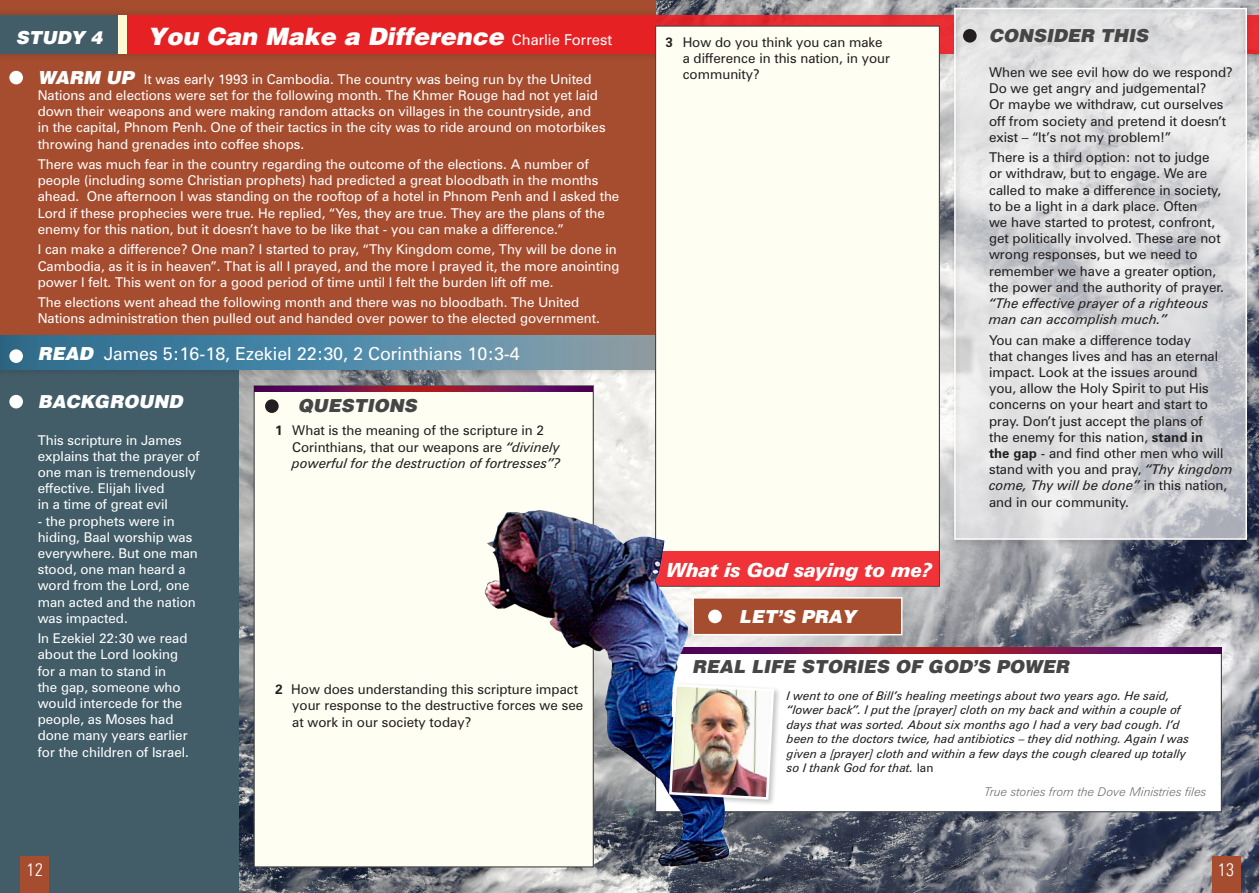
<style>
.page{position:relative;width:1259px;height:893px;background:#fff}
.page>*{position:absolute;margin:0;border:0;box-sizing:border-box;transform-origin:0 0}
.SUBHEADS{font:24px "Airbus Special";color:#fff}
.MAINTEXT{font:italic 900 19.5px "Zurich BT";letter-spacing:-.02em;color:#fff}
.t1{font:18px "Airbus Special";color:#464646}
.t2{font:18px "Zurich BT";color:#fff}
.t3{font:18px "Airbus Special";color:#fff}
.t4{font:300 condensed 18px "Zurich BT";color:#fff}
.SUBHEADS-2{font:13.5px/16.2px "Zurich BT";color:#fff}
.SUBHEADS-3{font:13.5px/16.2px "Zurich BT";color:#231f20}
.MAINTEXT-2{font:13.5px/16.2px "Zurich BT";color:#231f20}
.SUBHEADS-4{font:italic 12px/14.4px "Zurich BT";color:#231f20}
.MAINTEXT-3{font:italic 300 12px "Zurich BT";color:#6c6d70}
.s1{font-family:"Zurich BT";font-size:15px}
.s2{font-family:"Airbus Special";font-size:18px}
.s3{font-weight:700}
.s4{font-style:italic}
.s5{font-family:"Airbus Special"}
.s6{font-style:normal}
</style>
<div class="page">
<img style="left:238px;top:0;width:1021px;height:893px">
<div style="left:0;top:0;width:655px;height:370px;background:#a64d2f"></div>
<div style="left:0;top:367px;width:238px;height:526px;background:#425d68"></div>
<div style="left:655px;top:647px;width:567px;height:165px;background:#fff;border:1px solid #464646"></div>
<div style="left:254px;top:385px;width:340px;height:482px;background:#fefef3;border:1px solid #464646"></div>
<div style="left:0;top:333px;width:976px;height:44px;background:#231f20;opacity:.15"></div>
<svg style="left:0;top:336px;width:951px;height:34px;background:#5688a2"></svg>
<div style="left:0;top:6px;width:963px;height:57px;background:#231f20;opacity:.33"></div>
<svg style="left:126px;top:15px;width:825px;height:39px;background:#e52226"></svg>
<div style="left:1237px;top:6px;width:22px;height:57px;background:#231f20;opacity:.33"></div>
<div style="left:1246px;top:15px;width:13px;height:39px;background:#e92d33"></div>
<svg style="left:255px;top:386px;width:338px;height:6px;background:#780f47"></svg>
<div style="left:655px;top:26px;width:285px;height:561px;background:#fefef3;border:1px solid #464646"></div>
<div style="left:0;top:15px;width:126px;height:39px;background:#fcfad0"></div>
<div style="left:0;top:15px;width:118px;height:39px;background:#425d68"></div>
<div style="left:20px;top:857px;width:29px;height:36px;background:#a64d2f"></div>
<div style="left:1212px;top:857px;width:28px;height:36px;background:#a64d2f"></div>
<svg style="left:755px;top:648px;width:467px;height:5px;background:#801243"></svg>
<div style="left:656px;top:551px;width:282px;height:34px;background:#ef3338"></div>
<div style="left:951px;top:5px;width:302px;height:541px;background:#231f20;opacity:.15"></div>
<div style="left:954px;top:8px;width:293px;height:532px;border:2px solid #fff"></div>
<div style="left:9px;top:71px;width:14px;height:13px;background:#fff;border-radius:50%"></div>
<div style="left:9px;top:349px;width:14px;height:14px;background:#fff;border-radius:50%"></div>
<div style="left:9px;top:395px;width:14px;height:13px;background:#fff;border-radius:50%"></div>
<div style="left:265px;top:399px;width:14px;height:14px;background:#231f20;border-radius:50%"></div>
<div style="left:963px;top:29px;width:13px;height:14px;background:#231f20;border-radius:50%"></div>
<img style="left:459px;top:461px;width:296px;height:417px">
<div style="left:667px;top:682px;width:114px;height:124px;background:#231f20;opacity:.25"></div>
<img style="left:668px;top:682px;width:107px;height:119px">
<div style="left:692px;top:597px;width:210px;height:38px;background:#a64d2f;border:2px solid #fff"></div>
<div style="left:708px;top:610px;width:14px;height:13px;background:#fff;border-radius:50%"></div>
<p class="SUBHEADS" style="left:148px;top:23px;width:466px">You Can Make a Difference <span class="s1">Charlie Forrest</span></p>
<p class="t1" style="left:989px;top:26px;width:160px">CONSIDER THIS</p>
<p class="t3" style="left:16px;top:27px;width:88px">STUDY 4</p>
<p class="SUBHEADS-2" style="left:38px;top:71px;width:569px"><span class="s2">WARM UP</span> It was early 1993 in Cambodia. The country was being run by the United Nations and elections were set for the following month. The Khmer Rouge had not yet laid down their weapons and were making random attacks on villages in the countryside, and in the capital, Phnom Penh. One of their tactics in the city was to ride around on motorbikes throwing hand grenades into coffee shops.</p>
<p class="SUBHEADS-2" style="left:38px;top:156px;width:583px">There was much fear in the country regarding the outcome of the elections. A number of people (including some Christian prophets) had predicted a great bloodbath in the months ahead. One afternoon I was standing on the rooftop of a hotel in Phnom Penh and I asked the Lord if these prophecies were true. He replied, “Yes, they are true. They are the plans of the enemy for this nation, but it doesn’t have to be like that - you can make a difference.”</p>
<p class="SUBHEADS-2" style="left:38px;top:241px;width:583px">I can make a difference? One man? I started to pray, “Thy Kingdom come, Thy will be done in<br>Cambodia, as it is in heaven”. That is all I prayed, and the more I prayed it, the more anointing power I felt. This went on for a good period of time until I felt the burden lift off me.</p>
<p class="SUBHEADS-2" style="left:38px;top:294px;width:563px">The elections went ahead the following month and there was no bloodbath. The United<br>Nations administration then pulled out and handed over power to the elected government.</p>
<p class="MAINTEXT-2" style="left:682px;top:34px;width:209px;text-indent:-17px"><span class="s3">3</span> How do you think you can make a difference in this nation, in your community?</p>
<p class="SUBHEADS-3" style="left:989px;top:64px;width:245px">When we see evil how do we respond?<br>Do we get angry and judgemental?<br>Or maybe we withdraw, cut ourselves off from society and pretend it doesn’t exist – “It’s not my problem!”</p>
<p class="SUBHEADS-3" style="left:989px;top:149px;width:236px">There is a third option: not to judge or withdraw, but to engage. We are called to make a difference in society, to be a light in a dark place. Often<br>we have started to protest, confront, get politically involved. These are not wrong responses, but we need to remember we have a greater option, the power and the authority of prayer. <span class="s4">“The effective prayer of a righteous man can accomplish much.”</span></p>
<p class="SUBHEADS-3" style="left:989px;top:332px;width:245px">You can make a difference today<br>that changes lives and has an eternal impact. Look at the issues around<br>you, allow the Holy Spirit to put His concerns on your heart and start to pray. Don’t just accept the plans of<br>the enemy for this nation, <span class="s3">stand in<br>the gap</span> - and find other men who will stand with you and pray, <span class="s4">“Thy kingdom come, Thy will be done”</span> in this nation, and in our community.</p>
<p class="t2" style="left:38px;top:343px;width:484px"><span class="s5">READ</span> James 5:16-18, Ezekiel 22:30, 2 Corinthians 10:3-4</p>
<p class="t3" style="left:38px;top:391px;width:146px">BACKGROUND</p>
<p class="SUBHEADS-2" style="left:38px;top:431px;width:164px">This scripture in James explains that the prayer of one man is tremendously effective. Elijah lived<br>in a time of great evil</p>
<p class="SUBHEADS-2" style="left:38px;top:512px;width:162px">- the prophets were in hiding, Baal worship was everywhere. But one man stood, one man heard a word from the Lord, one man acted and the nation was impacted.</p>
<p class="SUBHEADS-2" style="left:38px;top:630px;width:153px">In Ezekiel 22:30 we read about the Lord looking for a man to stand in the gap, someone who would intercede for the people, as Moses had done many years earlier for the children of Israel.</p>
<p class="t1" style="left:298px;top:396px;width:120px">QUESTIONS</p>
<p class="MAINTEXT-2" style="left:292px;top:422px;width:270px;text-indent:-17px"><span class="s3">1</span> What is the meaning of the scripture in 2<br>Corinthians, that our weapons are <span class="s4">“divinely powerful for the destruction of fortresses”?</span></p>
<p class="MAINTEXT" style="left:667px;top:558px;width:267px">What is God saying to me?</p>
<p class="t3" style="left:739px;top:606px;width:118px">LET’S PRAY</p>
<p class="t1" style="left:692px;top:656px;width:378px">REAL LIFE STORIES OF GOD’S POWER</p>
<p class="MAINTEXT-2" style="left:292px;top:681px;width:292px;text-indent:-17px"><span class="s3">2</span> How does understanding this scripture impact your response to the destructive forces we see at work in our society today?</p>
<p class="SUBHEADS-4" style="left:787px;top:688px;width:404px">I went to one of Bill’s healing meetings about two years ago. He said, “lower back”. I put the [prayer] cloth on my back and within a couple of days that was sorted. About six months ago I had a very bad cough. I’d been to the doctors twice, had antibiotics – they did nothing. Again I was given a [prayer] cloth and within a few days the cough cleared up totally so I thank God for that. <span class="s6">Ian</span></p>
<p class="t4" style="left:26px;top:859px;width:18px">12</p>
<p class="MAINTEXT-3" style="left:985px;top:784px;width:223px">True stories from the Dove Ministries files</p>
<p class="t4" style="left:1217px;top:859px;width:18px">13</p>
</div>
